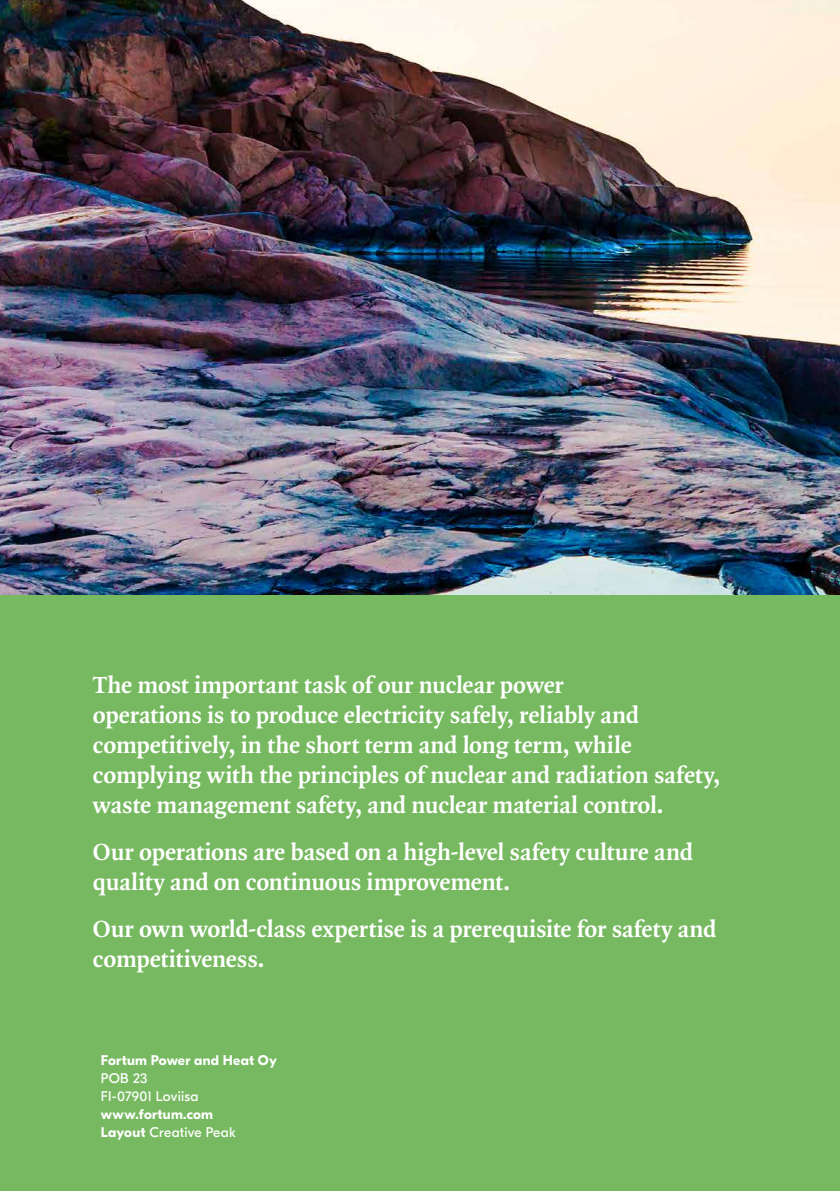
<style>
.page{position:relative;width:840px;height:1191px;background:#fff}
.page>*{position:absolute;margin:0;border:0;box-sizing:border-box;transform-origin:0 0}
.t1{font:700 25px/30px "Quadraat Pro";letter-spacing:-.01em;color:#fff}
.t2{font:700 14px/18px "GT Eesti Pro Display";letter-spacing:.02em;color:#fff}
.t3{font:14px/18px "GT Eesti Pro Display";letter-spacing:.015em;color:#fff}
.s1{font-weight:400}
</style>
<div class="page">
<img style="left:0;top:0;width:839px;height:596px">
<div style="left:0;top:596px;width:839px;height:595px;background:#77b960"></div>
<p class="t1" style="left:93px;top:669px;width:628px">The most important task of our nuclear power<br>operations is to produce electricity safely, reliably and competitively, in the short term and long term, while complying with the principles of nuclear and radiation safety, waste management safety, and nuclear material control.</p>
<p class="t1" style="left:93px;top:836px;width:601px">Our operations are based on a high-level safety culture and quality and on continuous improvement.</p>
<p class="t1" style="left:93px;top:913px;width:624px">Our own world-class expertise is a prerequisite for safety and competitiveness.</p>
<p class="t2" style="left:101px;top:1051px;width:177px">Fortum Power and Heat Oy</p>
<p class="t3" style="left:101px;top:1070px;width:99px">POB 23<br>FI-07901 Loviisa</p>
<p class="t2" style="left:101px;top:1105px;width:136px">www.fortum.com<br>Layout <span class="s1">Creative Peak</span></p>
</div>
